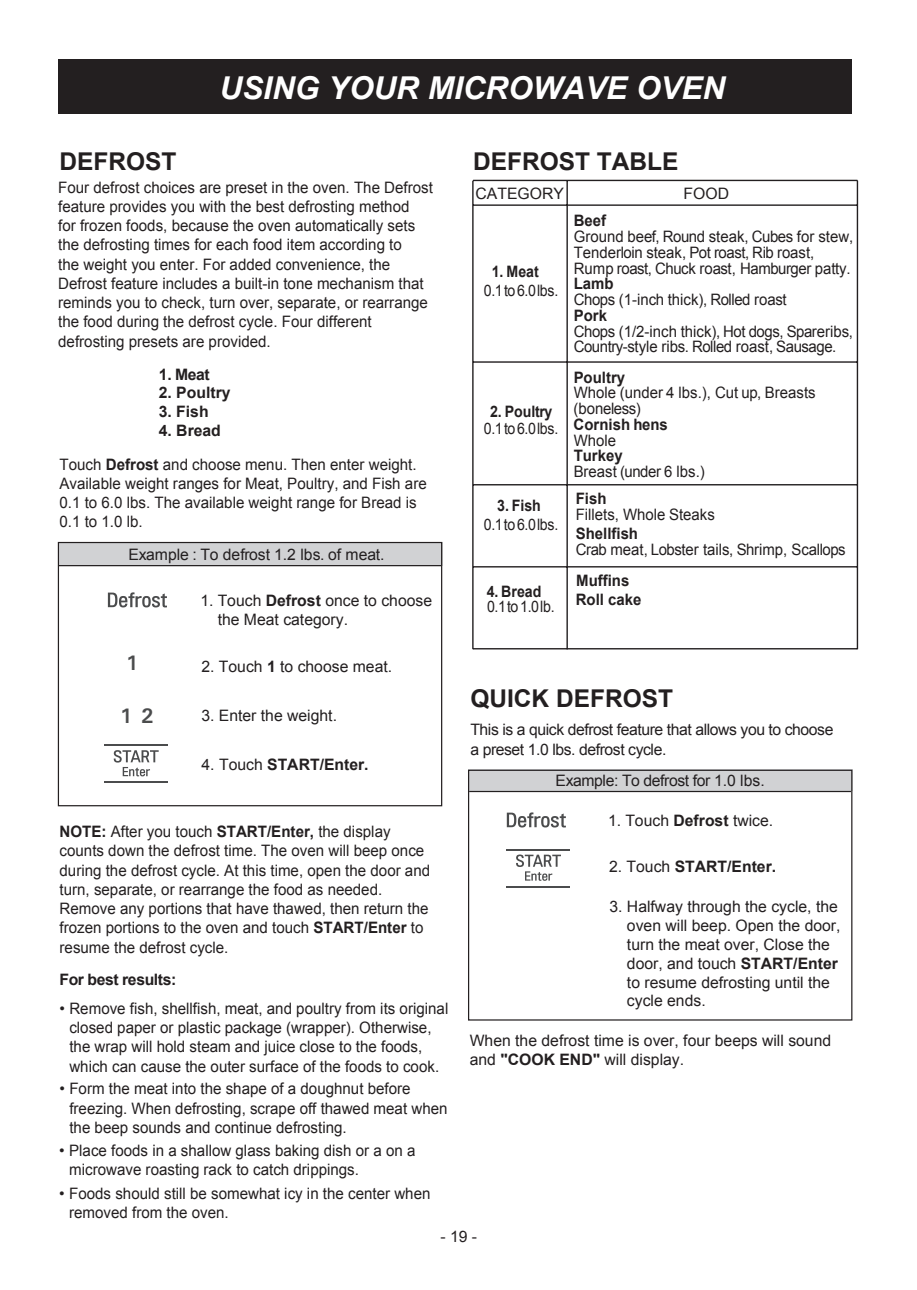
<style>
.page{position:relative;width:917px;height:1290px;background:#fff}
.page>*{position:absolute;margin:0;border:0;box-sizing:border-box;transform-origin:0 0}
.t1{font:italic 700 31.5px "Arial";color:#fff}
.t2{font:700 24.5px "Arial";color:#231f20}
.t3{font:700 21px "Univers";color:#4b4c4d;scale:.95 1}
.t4{font:15.75px/19.2px "Arial";color:#231f20;scale:.96 1}
.t5{font:15.75px/19.2px "Arial";color:#231f20}
.t6{font:15.75px/15.8px "Arial";letter-spacing:-.03em;color:#231f20;scale:.95 1}
.t7{font:15.75px/15.8px "Arial";color:#231f20;scale:.95 1}
.t8{font:15.75px/19.9px "Arial";letter-spacing:-.025em;color:#231f20}
.t9{font:700 15.75px "Arial";color:#231f20}
.t10{font:700 15.75px/19.2px "Arial";color:#231f20;scale:.95 1}
.t11{font:15.75px/19.2px "Arial";letter-spacing:.03em;color:#231f20;text-align:center;scale:.9 1}
.t12{font:15.75px/15.8px "Arial";color:#231f20;scale:.9 1}
.t13{font:700 15.75px "Arial";letter-spacing:-.025em;color:#231f20}
.t14{font:700 15.75px "Arial";color:#231f20;scale:.9 1}
.s1{font-weight:700}
.s2{font-weight:400}
</style>
<div class="page">
<div style="left:58px;top:542px;width:384px;height:23px;background:#d1d2d4"></div>
<div style="left:58px;top:542px;width:384px;height:264px;border:1px solid #231f20"></div>
<hr style="left:59px;top:565px;width:382px;height:1px;background:#231f20">
<hr style="left:473px;top:180px;width:384px;height:1px;background:#231f20">
<hr style="left:473px;top:204px;width:384px;height:2px;background:#231f20">
<hr style="left:473px;top:361px;width:384px;height:2px;background:#231f20">
<hr style="left:473px;top:484px;width:384px;height:1px;background:#231f20">
<hr style="left:473px;top:566px;width:384px;height:1px;background:#231f20">
<hr style="left:566px;top:181px;width:2px;height:468px;background:#231f20">
<hr style="left:472px;top:181px;width:2px;height:468px;background:#231f20">
<hr style="left:857px;top:181px;width:1px;height:468px;background:#231f20">
<hr style="left:473px;top:648px;width:384px;height:1px;background:#231f20">
<div style="left:468px;top:770px;width:384px;height:21px;background:#d1d2d4"></div>
<div style="left:468px;top:770px;width:384px;height:250px;border:1px solid #231f20"></div>
<hr style="left:469px;top:791px;width:382px;height:1px;background:#231f20">
<div style="left:59px;top:60px;width:793px;height:54px;background:#231f20"></div>
<svg style="left:108px;top:592px;width:59px;height:15px"></svg>
<svg style="left:507px;top:812px;width:59px;height:15px"></svg>
<hr style="left:506px;top:849px;width:64px;height:1px;background:#4b4c4d">
<hr style="left:506px;top:886px;width:64px;height:1px;background:#4b4c4d">
<svg style="left:516px;top:854px;width:45px;height:27px"></svg>
<hr style="left:104px;top:745px;width:64px;height:1px;background:#4b4c4d">
<hr style="left:104px;top:781px;width:64px;height:2px;background:#4b4c4d">
<svg style="left:114px;top:750px;width:45px;height:26px"></svg>
<h1 class="t1" style="left:220px;top:66px;width:507px">USING YOUR MICROWAVE OVEN</h1>
<h2 class="t2" style="left:60px;top:145px;width:119px">DEFROST</h2>
<p class="t4" style="left:58px;top:178px;width:392px">Four defrost choices are preset in the oven. The Defrost feature provides you with the best defrosting method<br>for frozen foods, because the oven automatically sets the defrosting times for each food item according to<br>the weight you enter. For added convenience, the Defrost feature includes a built-in tone mechanism that reminds you to check, turn over, separate, or rearrange the food during the defrost cycle. Four different defrosting presets are provided.</p>
<p class="t9" style="left:159px;top:363px;width:52px">1. Meat</p>
<p class="t9" style="left:159px;top:382px;width:73px">2. Poultry</p>
<p class="t9" style="left:159px;top:401px;width:51px">3. Fish</p>
<p class="t9" style="left:159px;top:420px;width:64px">4. Bread</p>
<p class="t4" style="left:60px;top:455px;width:384px">Touch <span class="s1">Defrost</span> and choose menu. Then enter weight.<br>Available weight ranges for Meat, Poultry, and Fish are 0.1 to 6.0 lbs. The available weight range for Bread is 0.1 to 1.0 lb.</p>
<p class="t5" style="left:129px;top:545px;width:257px">Example : To defrost 1.2 lbs. of meat.</p>
<p class="t5" style="left:218px;top:591px;width:216px;text-indent:-17px">1. Touch <span class="s1">Defrost</span> once to choose the Meat category.</p>
<p class="t5" style="left:201px;top:657px;width:192px">2. Touch <span class="s1">1</span> to choose meat.</p>
<h3 class="t3" style="left:126px;top:649px;width:15px">1</h3>
<p class="t3" style="left:120px;top:702px;width:37px">1 2</p>
<p class="t5" style="left:201px;top:706px;width:137px">3. Enter the weight.</p>
<p class="t9" style="left:202px;top:754px;width:169px"><span class="s2">4. Touch</span> START/Enter.</p>
<p class="t4" style="left:60px;top:822px;width:388px"><span class="s1">NOTE:</span> After you touch <span class="s1">START/Enter,</span> the display counts down the defrost time. The oven will beep once during the defrost cycle. At this time, open the door and turn, separate, or rearrange the food as needed.<br>Remove any portions that have thawed, then return the frozen portions to the oven and touch <span class="s1">START/Enter</span> to resume the defrost cycle.</p>
<p class="t13" style="left:60px;top:969px;width:118px">For best results:</p>
<p class="t5" style="left:69px;top:999px;width:380px;text-indent:-10px">• Remove fish, shellfish, meat, and poultry from its original closed paper or plastic package (wrapper). Otherwise, the wrap will hold steam and juice close to the foods, which can cause the outer surface of the foods to cook.</p>
<p class="t5" style="left:69px;top:1079px;width:380px;text-indent:-10px">• Form the meat into the shape of a doughnut before freezing. When defrosting, scrape off thawed meat when the beep sounds and continue defrosting.</p>
<p class="t5" style="left:69px;top:1141px;width:348px;text-indent:-10px">• Place foods in a shallow glass baking dish or a on a microwave roasting rack to catch drippings.</p>
<p class="t5" style="left:69px;top:1184px;width:363px;text-indent:-10px">• Foods should still be somewhat icy in the center when removed from the oven.</p>
<h2 class="t2" style="left:473px;top:145px;width:207px">DEFROST TABLE</h2>
<p class="t5" style="left:476px;top:184px;width:90px">CATEGORY</p>
<p class="t5" style="left:684px;top:184px;width:47px">FOOD</p>
<p class="t14" style="left:492px;top:261px;width:54px">1. Meat</p>
<p class="t11" style="left:484px;top:281px;width:84px">0.1to6.0lbs.</p>
<p class="t14" style="left:490px;top:401px;width:70px">2. Poultry</p>
<p class="t11" style="left:484px;top:419px;width:84px">0.1to6.0lbs.</p>
<p class="t11" style="left:484px;top:496px;width:84px"><span class="s1">3. Fish<br></span>0.1to6.0lbs.</p>
<p class="t12" style="left:487px;top:583px;width:77px"><span class="s1">4. Bread<br></span>0.1to1.0lb.</p>
<p class="t10" style="left:574px;top:212px;width:36px">Beef</p>
<p class="t6" style="left:574px;top:229px;width:296px">Ground beef, Round steak, Cubes for stew,<br>Tenderloin steak, Pot roast, Rib roast,<br>Rump roast, Chuck roast, Hamburger patty.</p>
<p class="t10" style="left:574px;top:275px;width:44px">Lamb</p>
<p class="t6" style="left:574px;top:292px;width:226px">Chops (1-inch thick), Rolled roast</p>
<p class="t10" style="left:574px;top:306px;width:37px">Pork</p>
<p class="t6" style="left:574px;top:323px;width:296px">Chops (1/2-inch thick), Hot dogs, Spareribs,<br>Country-style ribs. Rolled roast, Sausage.</p>
<p class="t10" style="left:574px;top:368px;width:56px">Poultry</p>
<p class="t7" style="left:574px;top:385px;width:256px">Whole (under 4 lbs.), Cut up, Breasts (boneless)</p>
<p class="t10" style="left:574px;top:415px;width:101px">Cornish hens</p>
<p class="t7" style="left:574px;top:432px;width:46px">Whole</p>
<p class="t10" style="left:574px;top:447px;width:53px">Turkey</p>
<p class="t7" style="left:574px;top:464px;width:140px">Breast (under 6 lbs.)</p>
<p class="t10" style="left:576px;top:489px;width:34px">Fish</p>
<p class="t7" style="left:576px;top:507px;width:148px">Fillets, Whole Steaks</p>
<p class="t10" style="left:576px;top:524px;width:67px">Shellfish</p>
<p class="t7" style="left:576px;top:541px;width:286px">Crab meat, Lobster tails, Shrimp, Scallops</p>
<p class="t10" style="left:576px;top:571px;width:71px">Muffins<br>Roll cake</p>
<h2 class="t2" style="left:470px;top:682px;width:204px">QUICK DEFROST</h2>
<p class="t8" style="left:470px;top:719px;width:365px">This is a quick defrost feature that allows you to choose a preset 1.0 lbs. defrost cycle.</p>
<p class="t8" style="left:556px;top:771px;width:211px">Example: To defrost for 1.0 lbs.</p>
<p class="t5" style="left:608px;top:811px;width:167px">1. Touch <span class="s1">Defrost</span> twice.</p>
<p class="t9" style="left:609px;top:856px;width:169px"><span class="s2">2. Touch</span> START/Enter.</p>
<p class="t5" style="left:627px;top:897px;width:215px;text-indent:-18px">3. Halfway through the cycle, the oven will beep. Open the door, turn the meat over, Close the door, and touch <span class="s1">START/Enter </span>to resume defrosting until the cycle ends.</p>
<p class="t5" style="left:470px;top:1031px;width:363px">When the defrost time is over, four beeps will sound and <span class="s1">"COOK END"</span> will display.</p>
<p class="t5" style="left:440px;top:1227px;width:38px">- 19 -</p>
</div>
